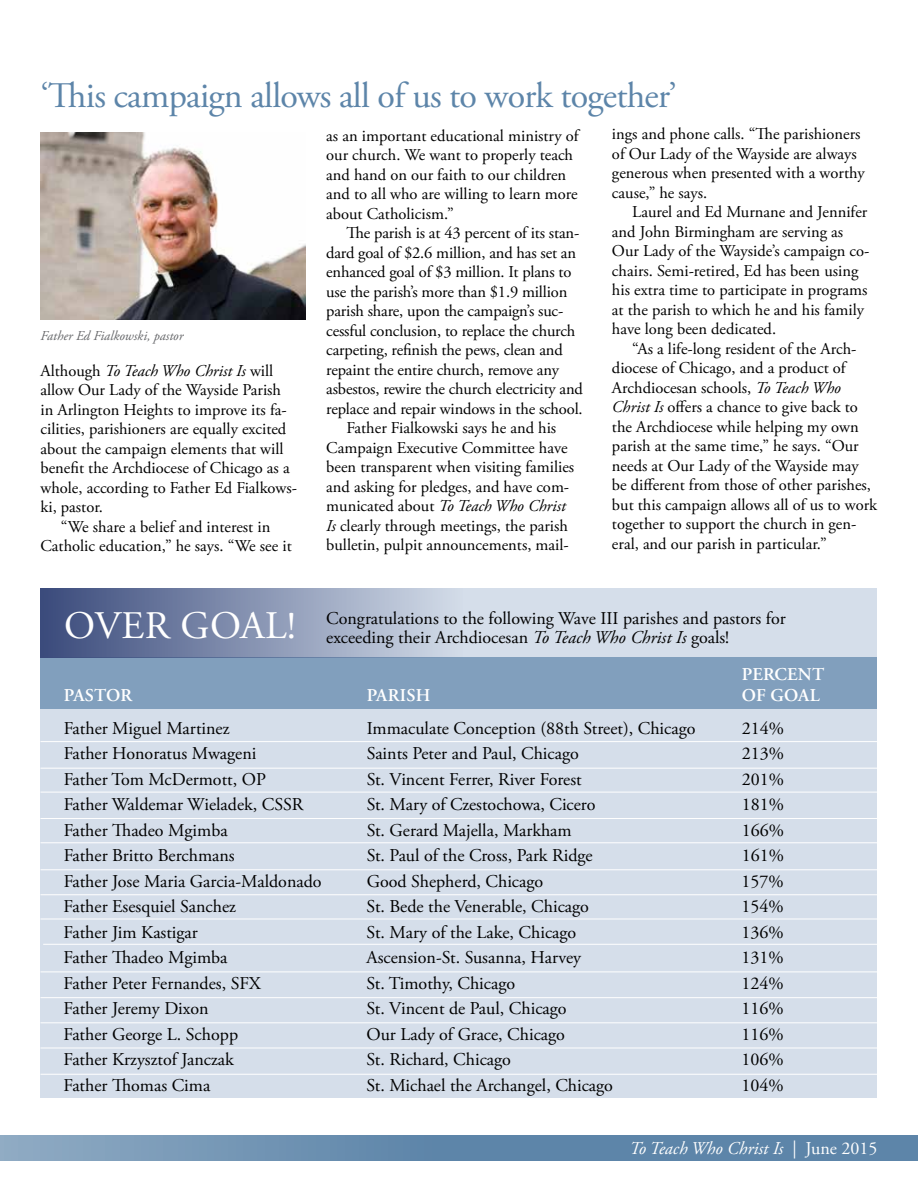
<style>
.page{position:relative;width:918px;height:1188px;background:#fff}
.page>*{position:absolute;margin:0;border:0;box-sizing:border-box;transform-origin:0 0}
.t1{font:39px "Adobe Garamond Pro";color:#fff}
.t2{font:36px "Adobe Garamond Pro";letter-spacing:-.02em;color:#5d85a9}
.t3{font:18px "Adobe Garamond Pro";color:#000}
.t4{font:italic 18px "Adobe Garamond Pro";color:#fff}
.t5{font:600 18px "Adobe Garamond Pro";letter-spacing:.185em;color:#fff}
.t6{font:16.5px/19.5px "Adobe Garamond Pro";color:#000}
.t7{font:italic 16.5px "Adobe Garamond Pro";color:#000}
.t8{font:italic 13.5px "Adobe Garamond Pro";color:#656669}
.s1{font-style:normal}
.s2{font-style:italic}
</style>
<div class="page">
<div style="left:0;top:1135px;width:918px;height:26px;background:linear-gradient(to right,#82a1bc,#507ba2)"></div>
<div style="left:40px;top:589px;width:838px;height:509px;background:#d5deea"></div>
<div style="left:40px;top:657px;width:838px;height:52px;background:#819fbd"></div>
<div style="left:40px;top:589px;width:423px;height:69px;background:linear-gradient(to right,#3a4a7b,#d3dce9)"></div>
<hr style="left:40px;top:741px;width:838px;height:1px;background:#fff">
<hr style="left:40px;top:768px;width:838px;height:1px;background:#fff">
<hr style="left:40px;top:792px;width:838px;height:1px;background:#fff">
<hr style="left:40px;top:818px;width:838px;height:1px;background:#fff">
<hr style="left:40px;top:842px;width:838px;height:1px;background:#fff">
<hr style="left:40px;top:869px;width:838px;height:1px;background:#fff">
<hr style="left:40px;top:894px;width:838px;height:1px;background:#fff">
<hr style="left:40px;top:919px;width:838px;height:1px;background:#fff">
<hr style="left:43px;top:944px;width:837px;height:1px;background:#fff">
<hr style="left:40px;top:972px;width:838px;height:1px;background:#fff">
<hr style="left:40px;top:997px;width:838px;height:1px;background:#fff">
<hr style="left:40px;top:1022px;width:838px;height:1px;background:#fff">
<hr style="left:40px;top:1048px;width:838px;height:1px;background:#fff">
<hr style="left:40px;top:1074px;width:838px;height:1px;background:#fff">
<img style="left:40px;top:132px;width:266px;height:188px">
<h2 class="t2" style="left:40px;top:74px;width:638px">‘This campaign allows all of us to work together’</h2>
<p class="t8" style="left:40px;top:327px;width:144px">Father Ed Fialkowski, pastor</p>
<p class="t7" style="left:40px;top:361px;width:234px"><span class="s1">Although</span> To Teach Who Christ Is <span class="s1">will</span></p>
<p class="t6" style="left:40px;top:381px;width:242px">allow Our Lady of the Wayside Parish</p>
<p class="t6" style="left:40px;top:400px;width:248px">in Arlington Heights to improve its fa-</p>
<p class="t6" style="left:40px;top:420px;width:247px">cilities, parishioners are equally excited</p>
<p class="t6" style="left:40px;top:439px;width:245px">about the campaign elements that will</p>
<p class="t6" style="left:40px;top:459px;width:251px">benefit the Archdiocese of Chicago as a</p>
<p class="t6" style="left:40px;top:478px;width:258px">whole, according to Father Ed Fialkows-</p>
<p class="t6" style="left:40px;top:498px;width:64px">ki, pastor.</p>
<p class="t6" style="left:61px;top:517px;width:211px">“We share a belief and interest in</p>
<p class="t6" style="left:40px;top:537px;width:253px">Catholic education,” he says. “We see it</p>
<h1 class="t1" style="left:64px;top:602px;width:58px">Over</h1>
<h1 class="t1" style="left:180px;top:602px;width:28px">goal</h1>
<h1 class="t1" style="left:287px;top:602px;width:10px">!</h1>
<p class="t6" style="left:326px;top:126px;width:254px">as an important educational ministry of our church. We want to properly teach and hand on our faith to our children and to all who are willing to learn more about Catholicism.”</p>
<p class="t6" style="left:346px;top:224px;width:234px">The parish is at 43 percent of its stan-</p>
<p class="t6" style="left:326px;top:243px;width:251px">dard goal of $2.6 million, and has set an</p>
<p class="t6" style="left:326px;top:263px;width:247px">enhanced goal of $3 million. It plans to</p>
<p class="t6" style="left:326px;top:282px;width:243px">use the parish’s more than $1.9 million</p>
<p class="t6" style="left:326px;top:302px;width:239px">parish share, upon the campaign’s suc-</p>
<p class="t6" style="left:326px;top:321px;width:251px">cessful conclusion, to replace the church</p>
<p class="t6" style="left:326px;top:341px;width:238px">carpeting, refinish the pews, clean and</p>
<p class="t6" style="left:326px;top:360px;width:234px">repaint the entire church, remove any</p>
<p class="t6" style="left:326px;top:380px;width:258px">asbestos, rewire the church electricity and</p>
<p class="t6" style="left:326px;top:399px;width:258px">replace and repair windows in the school.</p>
<p class="t6" style="left:346px;top:419px;width:211px">Father Fialkowski says he and his</p>
<p class="t6" style="left:326px;top:438px;width:243px">Campaign Executive Committee have</p>
<p class="t6" style="left:326px;top:458px;width:249px">been transparent when visiting families</p>
<p class="t6" style="left:326px;top:477px;width:245px">and asking for pledges, and have com-</p>
<p class="t7" style="left:326px;top:496px;width:241px"><span class="s1">municated about</span> To Teach Who Christ</p>
<p class="t6" style="left:326px;top:516px;width:243px"><span class="s2">Is</span> clearly through meetings, the parish</p>
<p class="t6" style="left:326px;top:536px;width:244px">bulletin, pulpit announcements, mail-</p>
<p class="t6" style="left:612px;top:125px;width:254px">ings and phone calls. “The parishioners of Our Lady of the Wayside are always generous when presented with a worthy cause,” he says.</p>
<p class="t6" style="left:612px;top:203px;width:259px;text-indent:20px">Laurel and Ed Murnane and Jennifer and John Birmingham are serving as Our Lady of the Wayside’s campaign co&shy;chairs. Semi-retired, Ed has been using his extra time to participate in programs at the parish to which he and his family have long been dedicated.</p>
<p class="t6" style="left:612px;top:339px;width:267px;text-indent:20px">“As a life-long resident of the Arch&shy;diocese of Chicago, and a product of Archdiocesan schools, <span class="s2">To Teach Who Christ Is</span> offers a chance to give back to the Archdiocese while helping my own parish at the same time,” he says. “Our needs at Our Lady of the Wayside may be different from those of other parishes, but this campaign allows all of us to work together to support the church in gen&shy;eral, and our parish in particular.”</p>
<p class="t3" style="left:326px;top:607px;width:461px">Congratulations to the following Wave III parishes and pastors for</p>
<p class="t3" style="left:326px;top:627px;width:405px">exceeding their Archdiocesan <span class="s2">To Teach Who Christ Is</span> goals!</p>
<p class="t5" style="left:742px;top:664px;width:84px">PERCENT</p>
<p class="t5" style="left:64px;top:685px;width:65px">PASTOR</p>
<p class="t5" style="left:367px;top:685px;width:65px">PARISH</p>
<p class="t5" style="left:742px;top:685px;width:74px">OF GOAL</p>
<p class="t3" style="left:64px;top:717px;width:167px">Father Miguel Martinez</p>
<p class="t3" style="left:367px;top:717px;width:330px">Immaculate Conception (88th Street), Chicago</p>
<p class="t3" style="left:742px;top:717px;width:44px">214%</p>
<p class="t3" style="left:64px;top:743px;width:194px">Father Honoratus Mwageni</p>
<p class="t3" style="left:367px;top:743px;width:214px">Saints Peter and Paul, Chicago</p>
<p class="t3" style="left:742px;top:743px;width:44px">213%</p>
<p class="t3" style="left:64px;top:768px;width:204px">Father Tom McDermott, OP</p>
<p class="t3" style="left:367px;top:768px;width:217px">St. Vincent Ferrer, River Forest</p>
<p class="t3" style="left:742px;top:768px;width:44px">201%</p>
<p class="t3" style="left:64px;top:794px;width:241px">Father Waldemar Wieladek, CSSR</p>
<p class="t3" style="left:367px;top:794px;width:230px">St. Mary of Czestochowa, Cicero</p>
<p class="t3" style="left:742px;top:794px;width:44px">181%</p>
<p class="t3" style="left:64px;top:819px;width:165px">Father Thadeo Mgimba</p>
<p class="t3" style="left:367px;top:819px;width:207px">St. Gerard Majella, Markham</p>
<p class="t3" style="left:742px;top:819px;width:44px">166%</p>
<p class="t3" style="left:64px;top:845px;width:173px">Father Britto Berchmans</p>
<p class="t3" style="left:367px;top:845px;width:228px">St. Paul of the Cross, Park Ridge</p>
<p class="t3" style="left:742px;top:845px;width:44px">161%</p>
<p class="t3" style="left:64px;top:870px;width:259px">Father Jose Maria Garcia-Maldonado</p>
<p class="t3" style="left:367px;top:870px;width:178px">Good Shepherd, Chicago</p>
<p class="t3" style="left:742px;top:870px;width:44px">157%</p>
<p class="t3" style="left:64px;top:896px;width:174px">Father Esesquiel Sanchez</p>
<p class="t3" style="left:367px;top:896px;width:224px">St. Bede the Venerable, Chicago</p>
<p class="t3" style="left:742px;top:896px;width:44px">154%</p>
<p class="t3" style="left:64px;top:921px;width:136px">Father Jim Kastigar</p>
<p class="t3" style="left:367px;top:921px;width:211px">St. Mary of the Lake, Chicago</p>
<p class="t3" style="left:742px;top:921px;width:44px">136%</p>
<p class="t3" style="left:64px;top:947px;width:165px">Father Thadeo Mgimba</p>
<p class="t3" style="left:367px;top:947px;width:216px">Ascension-St. Susanna, Harvey</p>
<p class="t3" style="left:742px;top:947px;width:44px">131%</p>
<p class="t3" style="left:64px;top:972px;width:199px">Father Peter Fernandes, SFX</p>
<p class="t3" style="left:367px;top:972px;width:150px">St. Timothy, Chicago</p>
<p class="t3" style="left:742px;top:972px;width:44px">124%</p>
<p class="t3" style="left:64px;top:998px;width:147px">Father Jeremy Dixon</p>
<p class="t3" style="left:367px;top:998px;width:202px">St. Vincent de Paul, Chicago</p>
<p class="t3" style="left:742px;top:998px;width:44px">116%</p>
<p class="t3" style="left:64px;top:1023px;width:176px">Father George L. Schopp</p>
<p class="t3" style="left:367px;top:1023px;width:200px">Our Lady of Grace, Chicago</p>
<p class="t3" style="left:742px;top:1023px;width:44px">116%</p>
<p class="t3" style="left:64px;top:1049px;width:172px">Father Krzysztof Janczak</p>
<p class="t3" style="left:367px;top:1049px;width:146px">St. Richard, Chicago</p>
<p class="t3" style="left:742px;top:1049px;width:44px">106%</p>
<p class="t3" style="left:64px;top:1074px;width:148px">Father Thomas Cima</p>
<p class="t3" style="left:367px;top:1074px;width:248px">St. Michael the Archangel, Chicago</p>
<p class="t3" style="left:742px;top:1074px;width:44px">104%</p>
<p class="t4" style="left:629px;top:1137px;width:250px">To Teach Who Christ Is <span class="s1">| June 2015</span></p>
</div>
